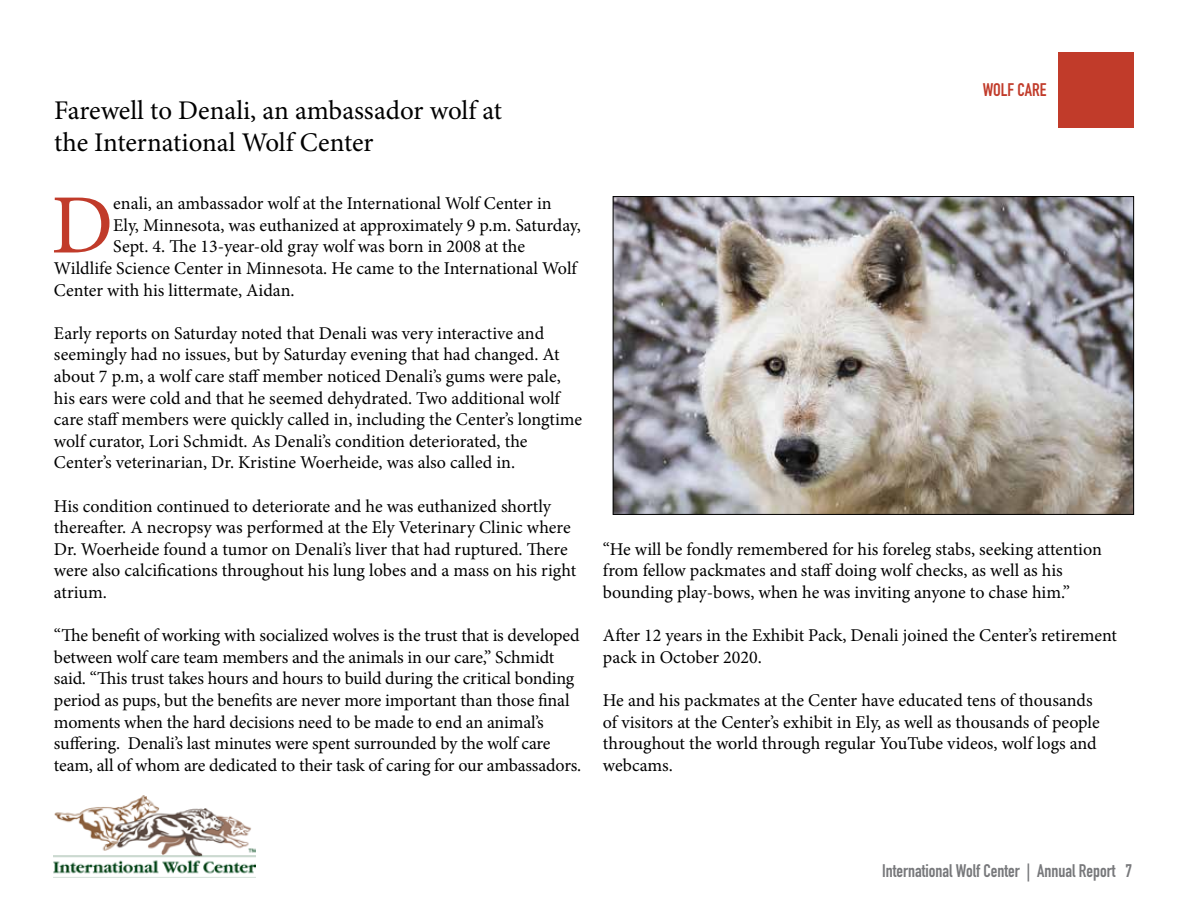
<style>
.page{position:relative;width:1188px;height:918px;background:#fff}
.page>*{position:absolute;margin:0;border:0;box-sizing:border-box;transform-origin:0 0}
.t1{font:84.45px "Minion Pro";color:#c13b2a}
.t2{font:27px/32.4px "Minion Pro";letter-spacing:-.005em;color:#000}
.t3{font:18px/21.6px "Minion Pro";letter-spacing:-.005em;color:#000}
.t4{font:700 18px "DIN Condensed";color:#77787b}
.t5{font:700 18px "DIN Condensed";color:#c13b2a}
</style>
<div class="page">
<div style="left:1059px;top:53px;width:75px;height:75px;background:#c13b2a"></div>
<img style="left:615px;top:198px;width:517px;height:315px">
<div style="left:613px;top:196px;width:521px;height:319px;border:1px solid #000"></div>
<img style="left:54px;top:796px;width:202px;height:82px">
<h2 class="t2" style="left:54px;top:94px;width:450px">Farewell to Denali, an ambassador wolf at the International Wolf Center</h2>
<h1 class="t1" style="left:51px;top:169px;width:64px">D</h1>
<p class="t3" style="left:113px;top:193px;width:440px">enali, an ambassador wolf at the International Wolf Center in</p>
<p class="t3" style="left:113px;top:214px;width:469px">Ely, Minnesota, was euthanized at approximately 9 p.m. Saturday,</p>
<p class="t3" style="left:113px;top:236px;width:413px">Sept. 4. The 13-year-old gray wolf was born in 2008 at the</p>
<p class="t3" style="left:54px;top:258px;width:524px">Wildlife Science Center in Minnesota. He came to the International Wolf</p>
<p class="t3" style="left:54px;top:279px;width:242px">Center with his littermate, Aidan.</p>
<p class="t3" style="left:54px;top:322px;width:530px">Early reports on Saturday noted that Denali was very interactive and seemingly had no issues, but by Saturday evening that had changed. At about 7 p.m, a wolf care staff member noticed Denali’s gums were pale, his ears were cold and that he seemed dehydrated. Two additional wolf care staff members were quickly called in, including the Center’s longtime wolf curator, Lori Schmidt. As Denali’s condition deteriorated, the Center’s veterinarian, Dr. Kristine Woerheide, was also called in.</p>
<p class="t3" style="left:54px;top:495px;width:524px">His condition continued to deteriorate and he was euthanized shortly thereafter. A necropsy was performed at the Ely Veterinary Clinic where Dr. Woerheide found a tumor on Denali’s liver that had ruptured. There were also calcifications throughout his lung lobes and a mass on his right atrium.</p>
<p class="t3" style="left:54px;top:625px;width:529px">“The benefit of working with socialized wolves is the trust that is developed between wolf care team members and the animals in our care,” Schmidt said. “This trust takes hours and hours to build during the critical bonding period as pups, but the benefits are never more important than those final moments when the hard decisions need to be made to end an animal’s suffering. Denali’s last minutes were spent surrounded by the wolf care team, all of whom are dedicated to their task of caring for our ambassadors.</p>
<p class="t5" style="left:983px;top:77px;width:65px">WOLF CARE</p>
<p class="t3" style="left:603px;top:538px;width:500px">“He will be fondly remembered for his foreleg stabs, seeking attention from fellow packmates and staff doing wolf checks, as well as his bounding play-bows, when he was inviting anyone to chase him.”</p>
<p class="t3" style="left:603px;top:625px;width:516px">After 12 years in the Exhibit Pack, Denali joined the Center’s retirement pack in October 2020.</p>
<p class="t3" style="left:603px;top:690px;width:498px">He and his packmates at the Center have educated tens of thousands of visitors at the Center’s exhibit in Ely, as well as thousands of people throughout the world through regular YouTube videos, wolf logs and webcams.</p>
<p class="t4" style="left:882px;top:858px;width:252px">International Wolf Center | Annual Report 7</p>
</div>
